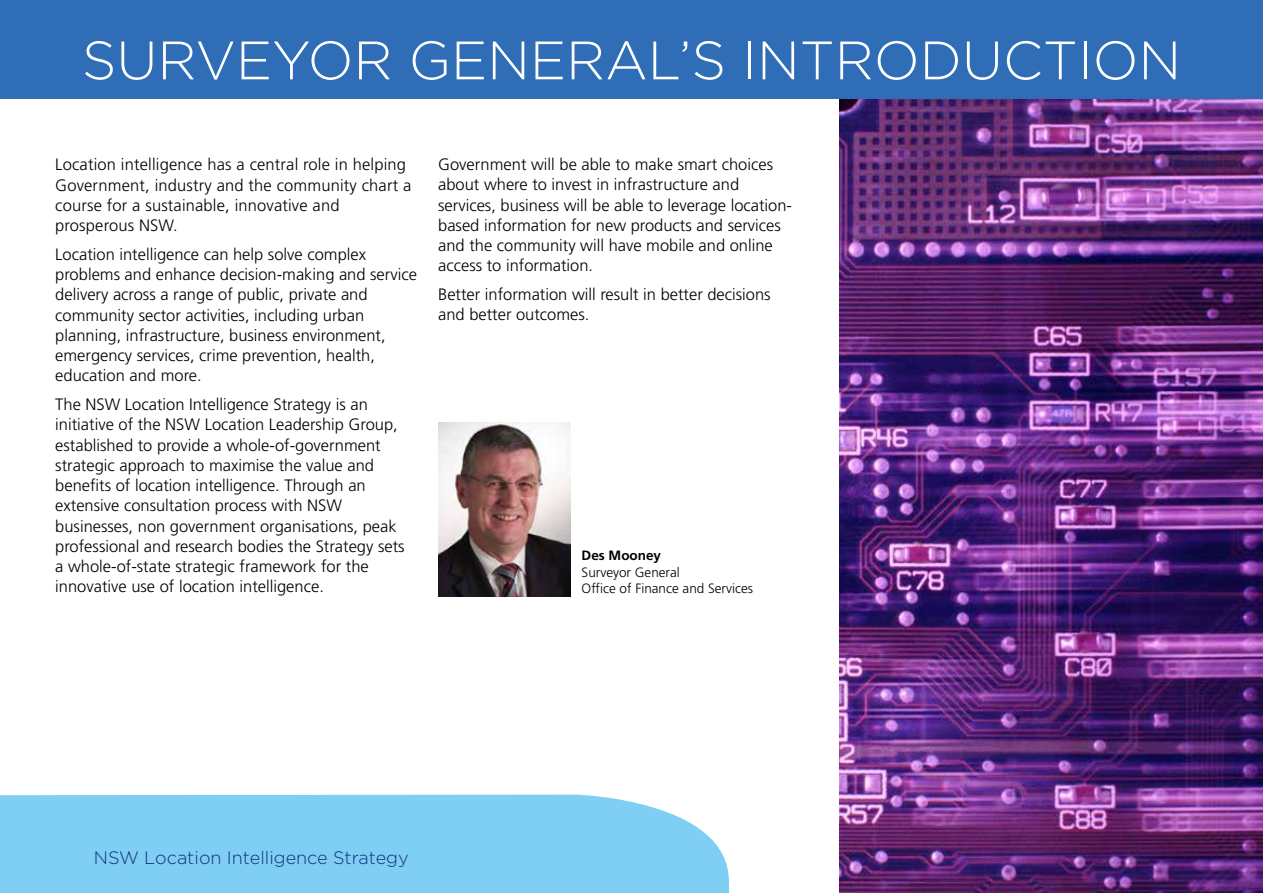
<style>
.page{position:relative;width:1263px;height:893px;background:#fff}
.page>*{position:absolute;margin:0;border:0;box-sizing:border-box;transform-origin:0 0}
.t1{font:300 54px "Gotham";color:#fff}
.t2{font:300 18px "Gotham";color:#152f7b}
.t3{font:300 16.5px/20.2px "Frutiger";color:#000}
.t4{font:300 13.5px/16.5px "Frutiger";color:#000}
.t5{font:700 13.5px "Frutiger CE";color:#000}
</style>
<div class="page">
<div style="left:0;top:795px;width:730px;height:98px;background:#7ecff3"></div>
<img style="left:839px;top:98px;width:424px;height:795px">
<div style="left:0;top:0;width:1263px;height:98px;background:#2f6eb6"></div>
<img style="left:438px;top:422px;width:132px;height:174px">
<h1 class="t1" style="left:82px;top:26px;width:193px">SURVEYOR</h1>
<h1 class="t1" style="left:409px;top:26px;width:159px">GENERA</h1>
<h1 class="t1" style="left:648px;top:26px;width:524px">L’S introduction</h1>
<p class="t3" style="left:55px;top:154px;width:358px">Location intelligence has a central role in helping Government, industry and the community chart a course for a sustainable, innovative and prosperous NSW.</p>
<p class="t3" style="left:55px;top:244px;width:363px">Location intelligence can help solve complex problems and enhance decision-making and service delivery across a range of public, private and community sector activities, including urban planning, infrastructure, business environment, emergency services, crime prevention, health, education and more.</p>
<p class="t3" style="left:55px;top:394px;width:351px">The NSW Location Intelligence Strategy is an initiative of the NSW Location Leadership Group, established to provide a whole-of-government strategic approach to maximise the value and benefits of location intelligence. Through an extensive consultation process with NSW businesses, non government organisations, peak professional and research bodies the Strategy sets a whole-of-state strategic framework for the innovative use of location intelligence.</p>
<p class="t3" style="left:438px;top:154px;width:355px">Government will be able to make smart choices about where to invest in infrastructure and services, business will be able to leverage location&shy;based information for new products and services and the community will have mobile and online access to information.</p>
<p class="t3" style="left:438px;top:284px;width:334px">Better information will result in better decisions and better outcomes.</p>
<p class="t5" style="left:582px;top:547px;width:81px">Des Mooney</p>
<p class="t4" style="left:582px;top:564px;width:173px">Surveyor General<br>Office of Finance and Services</p>
<p class="t2" style="left:94px;top:846px;width:316px">NSW Location Intelligence Strategy</p>
</div>
